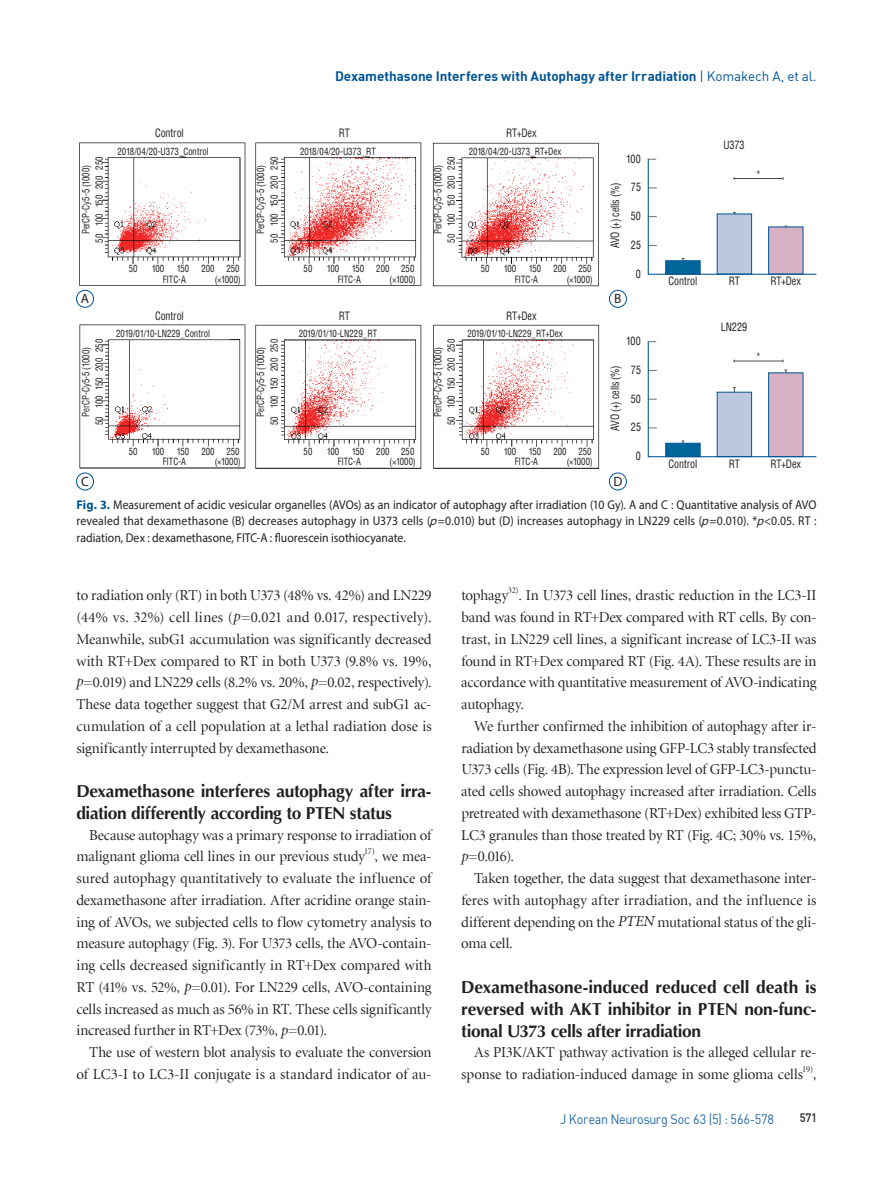
<style>
.page{position:relative;width:893px;height:1191px;background:#fff}
.page>*{position:absolute;margin:0;border:0;box-sizing:border-box;transform-origin:0 0}
.t1{font:700 17.25px/21.8px "Optima";letter-spacing:-.02em;color:#231f20}
.t2{font:15px/21.8px "Minion LT Display";letter-spacing:-.005em;color:#231f20;text-align:justify}
.t3{font:700 13.5px "DIN";letter-spacing:-.005em;color:#005495}
.t4{font:13.5px "DIN";letter-spacing:-.02em;color:#2369a5;scale:.93 1}
.t5{font:13.5px "Myriad Pro";color:#231f20}
.t6{font:12.75px/16.5px "Myriad Pro";letter-spacing:.005em;color:#231f20;text-align:justify;scale:.92 1}
.t7{font:12px "Dinmed";color:#231f20;scale:.93 1}
.t8{font:condensed 11.25px "Helvetica";letter-spacing:-.01em;color:#231f20;scale:.9 1}
.t9{font:condensed 9.75px/10.5px "Helvetica";color:#231f20;scale:.9 1}
.t10{font:8.7px "Minion LT Display";color:#231f20}
.s1{font-weight:400}
.s2{font-weight:700;color:#005495}
.s3{font-style:italic}
.s4{font-family:"Minion LT";font-style:italic}
</style>
<div class="page">
<img style="left:77px;top:142px;width:523px;height:327px">
<svg style="left:647px;top:158px;width:170px;height:117px"></svg>
<svg style="left:647px;top:341px;width:170px;height:117px"></svg>
<div style="left:77px;top:290px;width:17px;height:17px;background:#fff;border-radius:50%"></div>
<div style="left:76px;top:290px;width:18px;height:17px;border:1px solid #005495;border-radius:50%"></div>
<div style="left:76px;top:473px;width:18px;height:17px;border:1px solid #005495;border-radius:50%"></div>
<div style="left:609px;top:290px;width:18px;height:17px;border:1px solid #005495;border-radius:50%"></div>
<div style="left:609px;top:473px;width:18px;height:17px;border:1px solid #005495;border-radius:50%"></div>
<p class="t3" style="left:335px;top:68px;width:483px">Dexamethasone Interferes with Autophagy after Irradiation <span class="s1">| Komakech A, et al.</span></p>
<p class="t8" style="left:155px;top:126px;width:33px">Control</p>
<p class="t8" style="left:339px;top:126px;width:14px">RT</p>
<p class="t8" style="left:506px;top:126px;width:35px">RT+Dex</p>
<p class="t9" style="left:118px;top:146px;width:103px">2018/04/20-U373_Control</p>
<p class="t9" style="left:300px;top:146px;width:86px">2018/04/20-U373_RT</p>
<p class="t9" style="left:469px;top:146px;width:104px">2018/04/20-U373_RT+Dex</p>
<p class="t9" style="left:94px;top:243px;width:97px;rotate:-90deg">50 100 150 200 250</p>
<p class="t9" style="left:269px;top:243px;width:97px;rotate:-90deg">50 100 150 200 250</p>
<p class="t9" style="left:446px;top:243px;width:97px;rotate:-90deg">50 100 150 200 250</p>
<p class="t9" style="left:215px;top:274px;width:31px">(×1000)</p>
<p class="t9" style="left:390px;top:274px;width:31px">(×1000)</p>
<p class="t9" style="left:567px;top:274px;width:31px">(×1000)</p>
<p class="t8" style="left:155px;top:308px;width:33px">Control</p>
<p class="t8" style="left:339px;top:308px;width:14px">RT</p>
<p class="t8" style="left:506px;top:308px;width:35px">RT+Dex</p>
<p class="t9" style="left:80px;top:234px;width:78px;rotate:-90deg">PerCP-Cy5-5 (1000)</p>
<p class="t9" style="left:255px;top:234px;width:78px;rotate:-90deg">PerCP-Cy5-5 (1000)</p>
<p class="t9" style="left:432px;top:234px;width:78px;rotate:-90deg">PerCP-Cy5-5 (1000)</p>
<p class="t9" style="left:129px;top:263px;width:11px">50</p>
<p class="t9" style="left:152px;top:263px;width:15px">100</p>
<p class="t9" style="left:163px;top:263px;width:87px;text-indent:14px">150 200 250<br>FITC-A</p>
<p class="t9" style="left:304px;top:263px;width:11px">50</p>
<p class="t9" style="left:327px;top:263px;width:15px">100</p>
<p class="t9" style="left:338px;top:263px;width:87px;text-indent:14px">150 200 250<br>FITC-A</p>
<p class="t9" style="left:481px;top:263px;width:11px">50</p>
<p class="t9" style="left:504px;top:263px;width:15px">100</p>
<p class="t9" style="left:515px;top:263px;width:87px;text-indent:14px">150 200 250<br>FITC-A</p>
<p class="t5" style="left:81px;top:290px;width:10px">A</p>
<p class="t9" style="left:116px;top:328px;width:106px">2019/01/10-LN229_Control</p>
<p class="t9" style="left:299px;top:328px;width:89px">2019/01/10-LN229_RT</p>
<p class="t9" style="left:467px;top:328px;width:107px">2019/01/10-LN229_RT+Dex</p>
<p class="t9" style="left:94px;top:425px;width:97px;rotate:-90deg">50 100 150 200 250</p>
<p class="t9" style="left:269px;top:425px;width:97px;rotate:-90deg">50 100 150 200 250</p>
<p class="t9" style="left:446px;top:425px;width:97px;rotate:-90deg">50 100 150 200 250</p>
<p class="t9" style="left:215px;top:456px;width:31px">(×1000)</p>
<p class="t9" style="left:390px;top:456px;width:31px">(×1000)</p>
<p class="t9" style="left:567px;top:456px;width:31px">(×1000)</p>
<p class="t9" style="left:80px;top:416px;width:78px;rotate:-90deg">PerCP-Cy5-5 (1000)</p>
<p class="t9" style="left:255px;top:416px;width:78px;rotate:-90deg">PerCP-Cy5-5 (1000)</p>
<p class="t9" style="left:432px;top:416px;width:78px;rotate:-90deg">PerCP-Cy5-5 (1000)</p>
<p class="t9" style="left:129px;top:446px;width:11px">50</p>
<p class="t9" style="left:152px;top:446px;width:15px">100</p>
<p class="t9" style="left:163px;top:446px;width:87px;text-indent:14px">150 200 250<br>FITC-A</p>
<p class="t9" style="left:304px;top:446px;width:11px">50</p>
<p class="t9" style="left:327px;top:446px;width:15px">100</p>
<p class="t9" style="left:338px;top:446px;width:87px;text-indent:14px">150 200 250<br>FITC-A</p>
<p class="t9" style="left:481px;top:446px;width:11px">50</p>
<p class="t9" style="left:504px;top:446px;width:15px">100</p>
<p class="t9" style="left:515px;top:446px;width:87px;text-indent:14px">150 200 250<br>FITC-A</p>
<p class="t5" style="left:81px;top:473px;width:9px">C</p>
<p class="t8" style="left:626px;top:151px;width:18px">100</p>
<p class="t8" style="left:631px;top:180px;width:13px">75</p>
<p class="t8" style="left:631px;top:209px;width:13px">50</p>
<p class="t8" style="left:631px;top:237px;width:13px">25</p>
<p class="t8" style="left:636px;top:266px;width:7px">0</p>
<p class="t8" style="left:608px;top:248px;width:74px;rotate:-90deg">AVO (+) cells (%)</p>
<p class="t5" style="left:614px;top:290px;width:7px">B</p>
<p class="t8" style="left:626px;top:334px;width:18px">100</p>
<p class="t8" style="left:631px;top:362px;width:13px">75</p>
<p class="t8" style="left:631px;top:391px;width:13px">50</p>
<p class="t8" style="left:631px;top:420px;width:13px">25</p>
<p class="t8" style="left:636px;top:449px;width:7px">0</p>
<p class="t8" style="left:608px;top:431px;width:74px;rotate:-90deg">AVO (+) cells (%)</p>
<p class="t5" style="left:613px;top:473px;width:10px">D</p>
<p class="t8" style="left:723px;top:137px;width:25px">U373</p>
<p class="t8" style="left:756px;top:167px;width:7px">*</p>
<p class="t8" style="left:669px;top:274px;width:33px">Control</p>
<p class="t8" style="left:729px;top:274px;width:14px">RT</p>
<p class="t8" style="left:770px;top:274px;width:35px">RT+Dex</p>
<p class="t8" style="left:721px;top:320px;width:31px">LN229</p>
<p class="t8" style="left:756px;top:350px;width:7px">*</p>
<p class="t8" style="left:669px;top:456px;width:33px">Control</p>
<p class="t8" style="left:729px;top:456px;width:14px">RT</p>
<p class="t8" style="left:770px;top:456px;width:35px">RT+Dex</p>
<p class="t6" style="left:77px;top:496px;width:806px"><span class="s2">Fig. 3.</span> Measurement of acidic vesicular organelles (AVOs) as an indicator of autophagy after irradiation (10 Gy). A and C : Quantitative analysis of AVO revealed that dexamethasone (b) decreases autophagy in U373 cells (<span class="s3">p</span>=0.010) but (D) increases autophagy in LN229 cells (<span class="s3">p</span>=0.010). *<span class="s3">p</span>&lt;0.05. RT : radiation, Dex : dexamethasone, FITC-A : fluorescein isothiocyanate.</p>
<p class="t2" style="left:76px;top:585px;width:357px">to radiation only (RT) in both U373 (48% vs. 42%) and LN229 (44% vs. 32%) cell lines (<span class="s4">p</span>=0.021 and 0.017, respectively).<br>Meanwhile, subG1 accumulation was significantly decreased with RT+Dex compared to RT in both U373 (9.8% vs. 19%, <span class="s4">p</span>=0.019) and LN229 cells (8.2% vs. 20%, <span class="s4">p</span>=0.02, respectively).<br>These data together suggest that G2/M arrest and subG1 ac&shy;cumulation of a cell population at a lethal radiation dose is significantly interrupted by dexamethasone.</p>
<p class="t1" style="left:76px;top:781px;width:357px">Dexamethasone interferes autophagy after irra&shy;diation differently according to PTEN status</p>
<p class="t2" style="left:76px;top:824px;width:356px;text-indent:13px">Because autophagy was a primary response to irradiation of malignant glioma cell lines in our previous study</p>
<p class="t10" style="left:364px;top:847px;width:12px">17)</p>
<p class="t2" style="left:76px;top:846px;width:357px;text-indent:298px">, we mea&shy;sured autophagy quantitatively to evaluate the influence of dexamethasone after irradiation. After acridine orange stain&shy;ing of AVOs, we subjected cells to flow cytometry analysis to measure autophagy (Fig. 3). For U373 cells, the AVO-contain&shy;ing cells decreased significantly in RT+Dex compared with RT (41% vs. 52%, <span class="s4">p</span>=0.01). For LN229 cells, AVO-containing cells increased as much as 56% in RT. These cells significantly increased further in RT+Dex (73%, <span class="s4">p</span>=0.01).</p>
<p class="t2" style="left:76px;top:1042px;width:357px;text-align:right">The use of western blot analysis to evaluate the conversion of LC3-I to LC3-II conjugate is a standard indicator of au-</p>
<p class="t2" style="left:461px;top:585px;width:48px">tophagy</p>
<p class="t10" style="left:508px;top:586px;width:12px">32)</p>
<p class="t2" style="left:461px;top:585px;width:357px;text-indent:57px">. In U373 cell lines, drastic reduction in the LC3-II band was found in RT+Dex compared with RT cells. By con&shy;trast, in LN229 cell lines, a significant increase of LC3-II was found in RT+Dex compared RT (Fig. 4A). These results are in accordance with quantitative measurement of AVO-indicating autophagy.</p>
<p class="t2" style="left:461px;top:716px;width:357px;text-indent:13px">We further confirmed the inhibition of autophagy after ir&shy;radiation by dexamethasone using GFP-LC3 stably transfected U373 cells (Fig. 4B). The expression level of GFP-LC3-punctu&shy;ated cells showed autophagy increased after irradiation. Cells pretreated with dexamethasone (RT+Dex) exhibited less GTP-LC3 granules than those treated by RT (Fig. 4C; 30% vs. 15%, <span class="s4">p</span>=0.016).</p>
<p class="t2" style="left:461px;top:868px;width:357px;text-indent:13px">Taken together, the data suggest that dexamethasone inter&shy;feres with autophagy after irradiation, and the influence is different depending on the <span class="s4">PTEN</span> mutational status of the gli&shy;oma cell.</p>
<p class="t1" style="left:461px;top:976px;width:357px;text-align:justify">Dexamethasone-induced reduced cell death is reversed with AKT inhibitor in PTEN non-func&shy;tional U373 cells after irradiation</p>
<p class="t2" style="left:461px;top:1042px;width:357px;text-indent:13px">As PI3K/AKT pathway activation is the alleged cellular re&shy;sponse to radiation-induced damage in some glioma cells</p>
<p class="t10" style="left:802px;top:1064px;width:12px">19)</p>
<p class="t2" style="left:813px;top:1064px;width:5px">,</p>
<p class="t4" style="left:560px;top:1110px;width:231px">J Korean Neurosurg Soc 63 (5) : 566-578</p>
<p class="t7" style="left:800px;top:1109px;width:20px">571</p>
</div>
